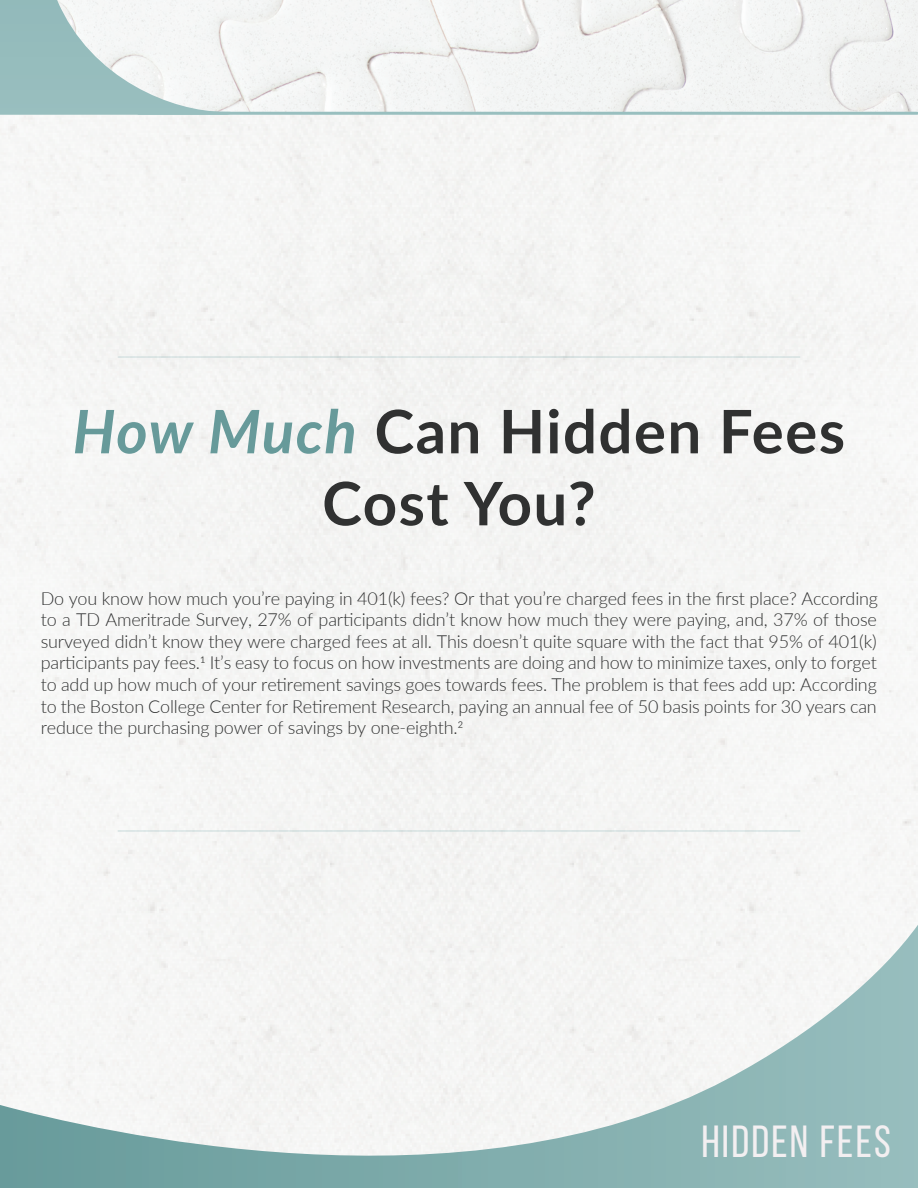
<style>
.page{position:relative;width:918px;height:1188px;background:#fff}
.page>*{position:absolute;margin:0;border:0;box-sizing:border-box;transform-origin:0 0}
.t1{font:700 60px/72px "Lato";letter-spacing:.025em;color:#303131;text-align:center}
.t2{font:45px "Bebas Neue";letter-spacing:.05em;color:#f3eff1}
.t3{font:300 18px/21.6px "Lato";letter-spacing:-.01em;color:#303131;text-align:justify}
.s1{font-style:italic;color:#679a9a}
</style>
<div class="page">
<svg style="left:0;top:925px;width:918px;height:263px"></svg>
<img style="left:244px;top:0;width:674px;height:112px">
<svg style="left:0;top:0;width:244px;height:115px"></svg>
<hr style="left:139px;top:112px;width:778px;height:3px;background:#99bfbf">
<hr style="left:118px;top:356px;width:682px;height:2px;background:#b0cbcc">
<hr style="left:118px;top:830px;width:682px;height:2px;background:#b0cbcc">
<h1 class="t1" style="left:73px;top:393px;width:774px"><span class="s1">How Much</span> Can Hidden Fees<br>Cost You?</h1>
<p class="t3" style="left:41px;top:587px;width:839px">Do you know how much you’re paying in 401(k) fees? Or that you’re charged fees in the first place? According to a TD Ameritrade Survey, 27% of participants didn’t know how much they were paying, and, 37% of those surveyed didn’t know they were charged fees at all. This doesn’t quite square with the fact that 95% of 401(k) participants pay fees.1 It’s easy to focus on how investments are doing and how to minimize taxes, only to forget to add up how much of your retirement savings goes towards fees. The problem is that fees add up: According to the Boston College Center for Retirement Research, paying an annual fee of 50 basis points for 30 years can reduce the purchasing power of savings by one-eighth.2</p>
<h2 class="t2" style="left:701px;top:1117px;width:191px">HIDDEN FEES</h2>
</div>
